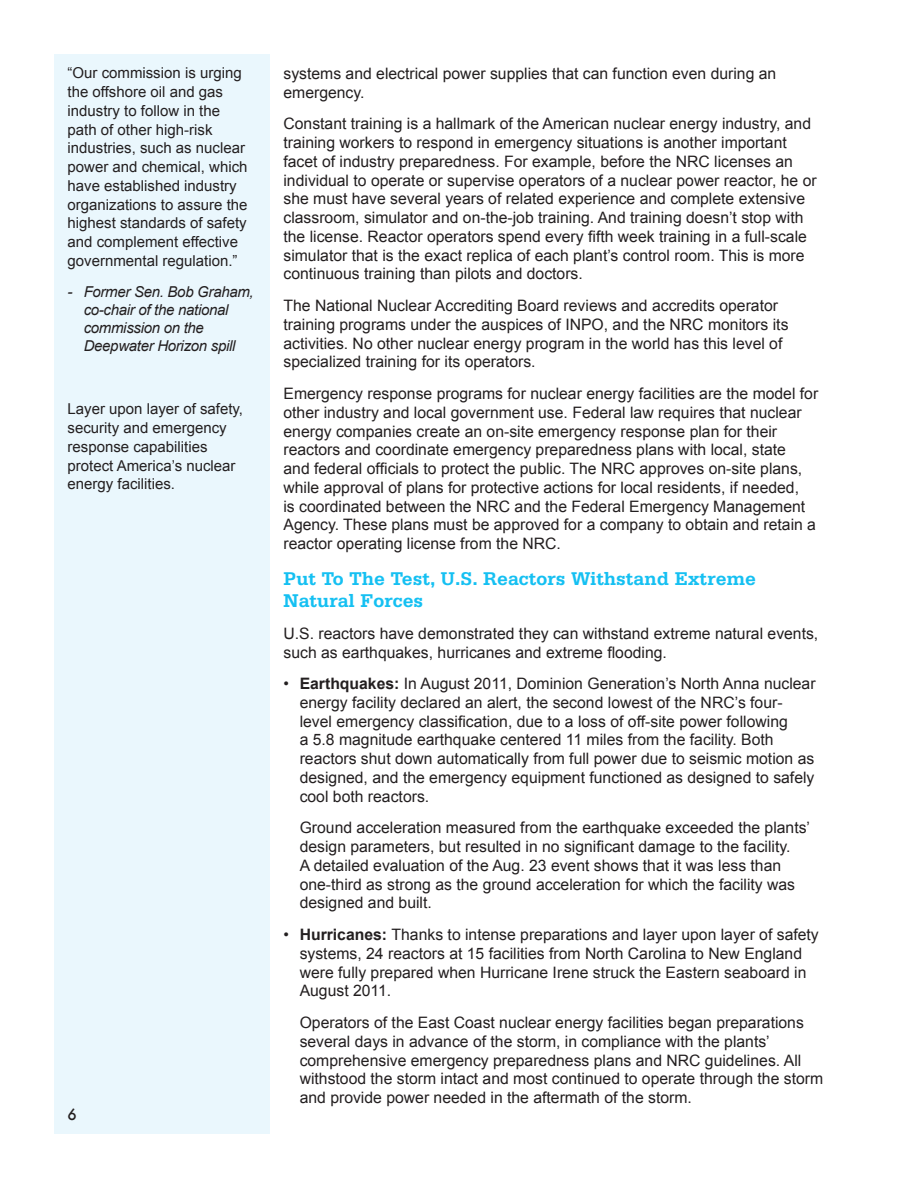
<style>
.page{position:relative;width:918px;height:1188px;background:#fff}
.page>*{position:absolute;margin:0;border:0;box-sizing:border-box;transform-origin:0 0}
.Sub_-_Header{font:700 19.5px/22.5px "Serifa Std";color:#15c0f2}
.Main_Text{font:15.75px/18.8px "Arial";color:#231f20}
.Bulleted_Text{font:15.75px/18.8px "Arial";color:#231f20}
.Side_Bar_Text{font:15px/18.8px "Arial";color:#231f20}
.Side_Bar_Text_Credit{font:italic 15px/18px "Arial";letter-spacing:-.02em;color:#231f20}
.t1{font:500 15px "Futura";color:#231f20}
.s1{font-weight:700}
</style>
<div class="page">
<div style="left:54px;top:54px;width:216px;height:1080px;background:#eaf7fd"></div>
<p class="Side_Bar_Text" style="left:68px;top:64px;width:182px">“Our commission is urging the offshore oil and gas industry to follow in the path of other high-risk industries, such as nuclear power and chemical, which have established industry organizations to assure the highest standards of safety and complement effective governmental regulation.”</p>
<p class="Side_Bar_Text_Credit" style="left:84px;top:283px;width:172px;text-indent:-16px">- Former Sen. Bob Graham, co-chair of the national commission on the<br>Deepwater Horizon spill</p>
<p class="Side_Bar_Text" style="left:68px;top:400px;width:177px">Layer upon layer of safety, security and emergency response capabilities protect America’s nuclear energy facilities.</p>
<p class="t1" style="left:68px;top:1104px;width:11px">6</p>
<p class="Main_Text" style="left:284px;top:64px;width:494px">systems and electrical power supplies that can function even during an emergency.</p>
<p class="Main_Text" style="left:284px;top:115px;width:535px">Constant training is a hallmark of the American nuclear energy industry, and training workers to respond in emergency situations is another important facet of industry preparedness. For example, before the NRC licenses an individual to operate or supervise operators of a nuclear power reactor, he or she must have several years of related experience and complete extensive classroom, simulator and on-the-job training. And training doesn’t stop with the license. Reactor operators spend every fifth week training in a full-scale simulator that is the exact replica of each plant’s control room. This is more continuous training than pilots and doctors.</p>
<p class="Main_Text" style="left:284px;top:296px;width:507px">The National Nuclear Accrediting Board reviews and accredits operator training programs under the auspices of INPO, and the NRC monitors its activities. No other nuclear energy program in the world has this level of specialized training for its operators.</p>
<p class="Main_Text" style="left:284px;top:384px;width:536px">Emergency response programs for nuclear energy facilities are the model for other industry and local government use. Federal law requires that nuclear energy companies create an on-site emergency response plan for their reactors and coordinate emergency preparedness plans with local, state<br>and federal officials to protect the public. The NRC approves on-site plans, while approval of plans for protective actions for local residents, if needed,<br>is coordinated between the NRC and the Federal Emergency Management Agency. These plans must be approved for a company to obtain and retain a reactor operating license from the NRC.</p>
<p class="Sub_-_Header" style="left:284px;top:567px;width:474px">Put To The Test, U.S. Reactors Withstand Extreme<br>Natural Forces</p>
<p class="Main_Text" style="left:284px;top:624px;width:536px">U.S. reactors have demonstrated they can withstand extreme natural events, such as earthquakes, hurricanes and extreme flooding.</p>
<p class="Bulleted_Text" style="left:300px;top:674px;width:517px;text-indent:-16px">• <span class="s1">Earthquakes:</span> In August 2011, Dominion Generation’s North Anna nuclear energy facility declared an alert, the second lowest of the NRC’s four&shy;level emergency classification, due to a loss of off-site power following<br>a 5.8 magnitude earthquake centered 11 miles from the facility. Both reactors shut down automatically from full power due to seismic motion as designed, and the emergency equipment functioned as designed to safely cool both reactors.</p>
<p class="Bulleted_Text" style="left:300px;top:819px;width:512px">Ground acceleration measured from the earthquake exceeded the plants’ design parameters, but resulted in no significant damage to the facility.<br>A detailed evaluation of the Aug. 23 event shows that it was less than one-third as strong as the ground acceleration for which the facility was designed and built.</p>
<p class="Bulleted_Text" style="left:300px;top:925px;width:521px;text-indent:-16px">• <span class="s1">Hurricanes:</span> Thanks to intense preparations and layer upon layer of safety systems, 24 reactors at 15 facilities from North Carolina to New England were fully prepared when Hurricane Irene struck the Eastern seaboard in August 2011.</p>
<p class="Bulleted_Text" style="left:300px;top:1013px;width:525px">Operators of the East Coast nuclear energy facilities began preparations several days in advance of the storm, in compliance with the plants’ comprehensive emergency preparedness plans and NRC guidelines. All withstood the storm intact and most continued to operate through the storm and provide power needed in the aftermath of the storm.</p>
</div>
